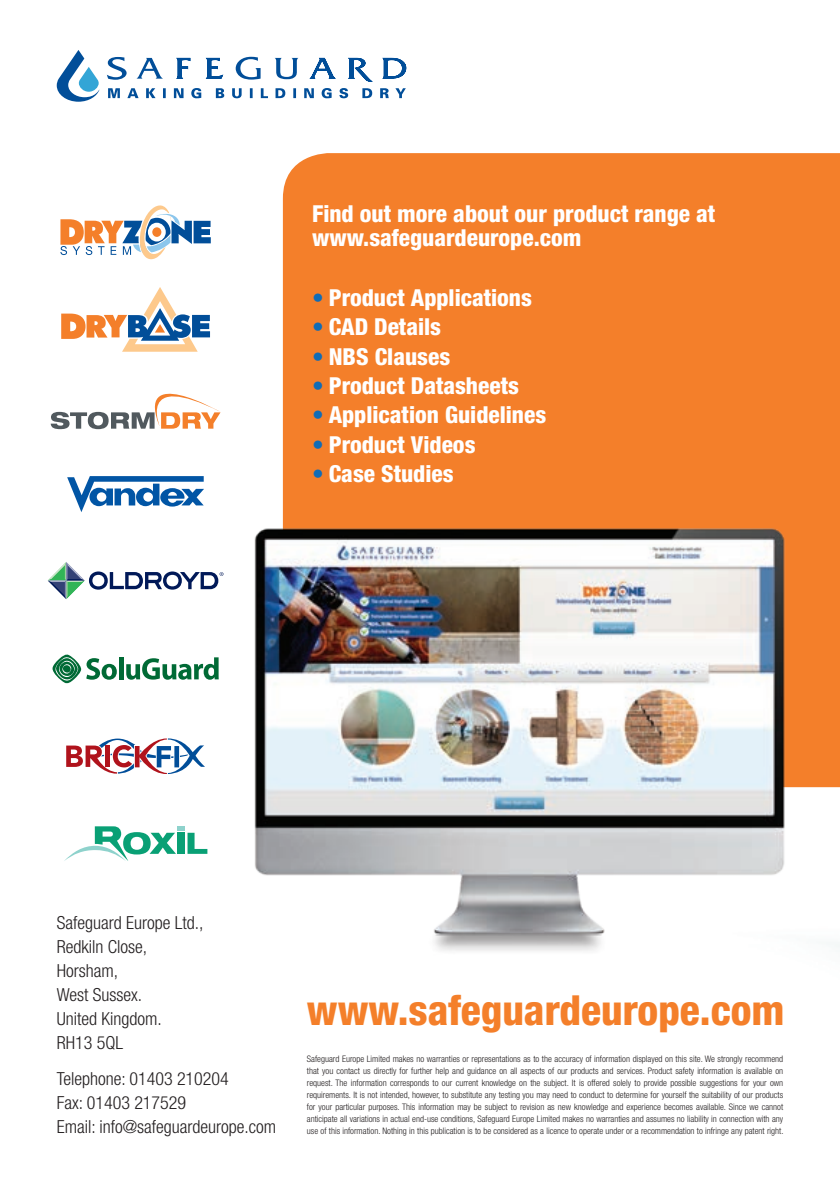
<style>
.page{position:relative;width:840px;height:1191px;background:#fff}
.page>*{position:absolute;margin:0;border:0;box-sizing:border-box;transform-origin:0 0}
.t1{font:800 condensed 41.6px "Helvetica Neue LT Std";color:#f47f2a}
.t2{font:800 condensed 23.4px/23.4px "Helvetica Neue LT Std";color:#fff}
.t3{font:300 condensed 18px/24px "Helvetica Neue LT Std";color:#231f20}
.t4{font:300 condensed 9px/12px "Helvetica Neue LT Std";color:#231f20;text-align:justify}
.s1{color:#106cb6}
</style>
<div class="page">
<div style="left:283px;top:153px;width:556px;height:634px;background:#f47f2a"></div>
<div style="left:427px;top:914px;width:180px;height:41px;background:#231f20;opacity:.45"></div>
<img style="left:212px;top:524px;width:580px;height:411px">
<svg style="left:60px;top:205px;width:151px;height:54px"></svg>
<svg style="left:61px;top:287px;width:149px;height:65px"></svg>
<svg style="left:51px;top:393px;width:169px;height:36px"></svg>
<svg style="left:67px;top:476px;width:137px;height:36px"></svg>
<svg style="left:48px;top:562px;width:175px;height:37px"></svg>
<svg style="left:52px;top:654px;width:65px;height:30px"></svg>
<hr style="left:119px;top:657px;width:4px;height:22px;background:#006a35">
<svg style="left:126px;top:657px;width:92px;height:22px"></svg>
<svg style="left:66px;top:738px;width:139px;height:36px"></svg>
<svg style="left:64px;top:826px;width:143px;height:35px"></svg>
<div style="left:87px;top:592px;width:136px;height:23px;background:#fff"></div>
<svg style="left:107px;top:57px;width:299px;height:25px"></svg>
<svg style="left:57px;top:50px;width:43px;height:52px"></svg>
<svg style="left:108px;top:88px;width:297px;height:10px"></svg>
<h2 class="t2" style="left:312px;top:202px;width:404px">Find out more about our product range at www.safeguardeurope.com</h2>
<h2 class="t2" style="left:312px;top:286px;width:221px"><span class="s1">•</span> Product Applications</h2>
<h2 class="t2" style="left:312px;top:315px;width:130px"><span class="s1">•</span> CAD Details</h2>
<h2 class="t2" style="left:312px;top:344px;width:139px"><span class="s1">•</span> NBS Clauses</h2>
<h2 class="t2" style="left:312px;top:373px;width:208px"><span class="s1">•</span> Product Datasheets</h2>
<h2 class="t2" style="left:312px;top:403px;width:235px"><span class="s1">•</span> Application Guidelines</h2>
<h2 class="t2" style="left:312px;top:432px;width:165px"><span class="s1">•</span> Product Videos</h2>
<h2 class="t2" style="left:312px;top:461px;width:143px"><span class="s1">•</span> Case Studies</h2>
<h3 class="t3" style="left:57px;top:910px;width:148px">Safeguard Europe Ltd.,<br>Redkiln Close,<br>Horsham,<br>West Sussex.<br>United Kingdom.<br>RH13 5QL</h3>
<h3 class="t3" style="left:57px;top:1066px;width:221px">Telephone: 01403 210204<br>Fax: 01403 217529<br>Email: info@safeguardeurope.com</h3>
<h1 class="t1" style="left:307px;top:984px;width:479px">www.safeguardeurope.com</h1>
<p class="t4" style="left:307px;top:1052px;width:478px">Safeguard Europe Limited makes no warranties or representations as to the accuracy of information displayed on this site. We strongly recommend that you contact us directly for further help and guidance on all aspects of our products and services. Product safety information is available on request. The information corresponds to our current knowledge on the subject. It is offered solely to provide possible suggestions for your own requirements. It is not intended, however, to substitute any testing you may need to conduct to determine for yourself the suitability of our products for your particular purposes. This information may be subject to revision as new knowledge and experience becomes available. Since we cannot anticipate all variations in actual end-use conditions, Safeguard Europe Limited makes no warranties and assumes no liability in connection with any use of this information. Nothing in this publication is to be considered as a licence to operate under or a recommendation to infringe any patent right.</p>
</div>
